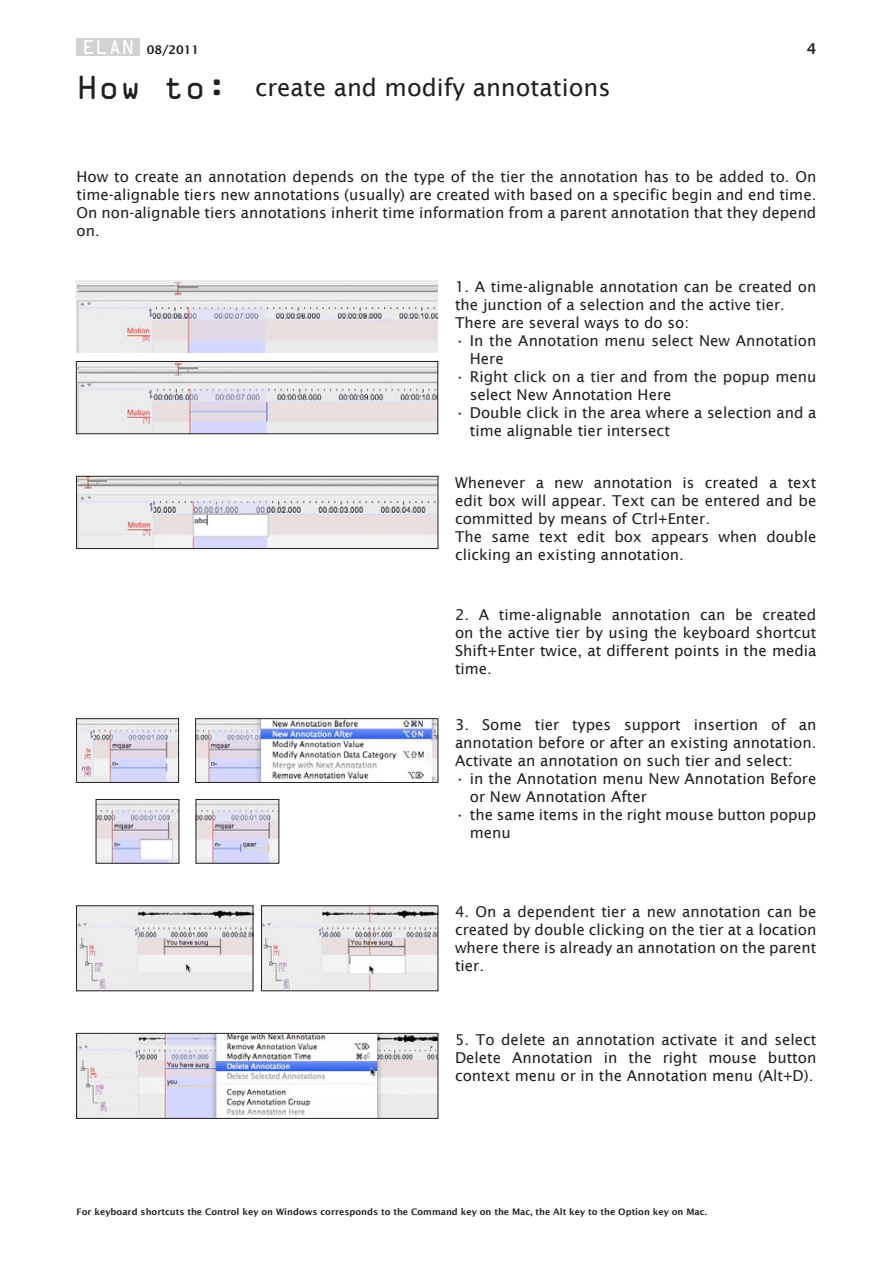
<style>
.page{position:relative;width:893px;height:1263px;background:#fff}
.page>*{position:absolute;margin:0;border:0;box-sizing:border-box;transform-origin:0 0}
.t1{font:30px "OCRA Std";color:#231f20}
.t2{font:24px "Lucida Sans";color:#231f20}
.t3{font:18px "OCRA Std";color:#fff}
.t4{font:15px/18px "Lucida Sans";color:#231f20}
.t5{font:600 15px "Lucida Sans";color:#231f20}
.t6{font:600 12px "Lucida Sans";color:#231f20}
.t7{font:600 9px "Lucida Sans";color:#231f20}
</style>
<div class="page">
<div style="left:77px;top:38px;width:63px;height:17px;background:#d1d2d4"></div>
<img style="left:78px;top:363px;width:358px;height:69px">
<div style="left:76px;top:361px;width:362px;height:73px;border:1px solid #231f20"></div>
<img style="left:77px;top:281px;width:361px;height:72px">
<img style="left:78px;top:720px;width:99px;height:61px">
<div style="left:76px;top:718px;width:103px;height:65px;border:1px solid #231f20"></div>
<img style="left:197px;top:720px;width:239px;height:61px">
<div style="left:195px;top:718px;width:243px;height:65px;border:1px solid #231f20"></div>
<img style="left:98px;top:801px;width:79px;height:60px">
<div style="left:96px;top:799px;width:83px;height:64px;border:1px solid #231f20"></div>
<img style="left:198px;top:801px;width:79px;height:60px">
<div style="left:196px;top:799px;width:83px;height:64px;border:1px solid #231f20"></div>
<img style="left:78px;top:478px;width:358px;height:69px">
<div style="left:76px;top:476px;width:362px;height:73px;border:1px solid #231f20"></div>
<img style="left:78px;top:907px;width:173px;height:82px">
<div style="left:76px;top:905px;width:177px;height:86px;border:1px solid #231f20"></div>
<img style="left:263px;top:907px;width:173px;height:82px">
<div style="left:261px;top:905px;width:177px;height:86px;border:1px solid #231f20"></div>
<img style="left:78px;top:1035px;width:358px;height:81px">
<div style="left:76px;top:1033px;width:362px;height:85px;border:1px solid #231f20"></div>
<p class="t3" style="left:83px;top:39px;width:53px">ELAN</p>
<h1 class="t1" style="left:77px;top:74px;width:153px">How to:</h1>
<p class="t6" style="left:147px;top:42px;width:54px">08/2011</p>
<p class="t5" style="left:807px;top:40px;width:11px">4</p>
<h2 class="t2" style="left:255px;top:74px;width:357px">create and modify annotations</h2>
<p class="t4" style="left:77px;top:167px;width:741px;text-align:justify">How to create an annotation depends on the type of the tier the annotation has to be added to. On time-alignable tiers new annotations (usually) are created with based on a specific begin and end time.<br>On non-alignable tiers annotations inherit time information from a parent annotation that they depend on.</p>
<p class="t4" style="left:455px;top:278px;width:363px">1. A time-alignable annotation can be created on the junction of a selection and the active tier.<br>There are several ways to do so:</p>
<p class="t4" style="left:470px;top:332px;width:348px;text-indent:-15px">• In the Annotation menu select New Annotation<br>Here</p>
<p class="t4" style="left:470px;top:368px;width:348px;text-indent:-15px">• Right click on a tier and from the popup menu select New Annotation Here</p>
<p class="t4" style="left:470px;top:404px;width:348px;text-indent:-15px">• Double click in the area where a selection and a time alignable tier intersect</p>
<p class="t4" style="left:455px;top:473px;width:363px">Whenever a new annotation is created a text edit box will appear. Text can be entered and be committed by means of Ctrl+Enter.<br>The same text edit box appears when double clicking an existing annotation.</p>
<p class="t4" style="left:455px;top:605px;width:363px;text-align:justify">2. A time-alignable annotation can be created on the active tier by using the keyboard shortcut Shift+Enter twice, at different points in the media time.</p>
<p class="t4" style="left:455px;top:716px;width:363px;text-align:justify">3. Some tier types support insertion of an annotation before or after an existing annotation.<br>Activate an annotation on such tier and select:</p>
<p class="t4" style="left:470px;top:770px;width:348px;text-indent:-15px">• in the Annotation menu New Annotation Before or New Annotation After</p>
<p class="t4" style="left:470px;top:806px;width:348px;text-indent:-15px">• the same items in the right mouse button popup menu</p>
<p class="t4" style="left:455px;top:903px;width:363px;text-align:justify">4. On a dependent tier a new annotation can be created by double clicking on the tier at a location where there is already an annotation on the parent tier.</p>
<p class="t4" style="left:455px;top:1030px;width:363px;text-align:justify">5. To delete an annotation activate it and select Delete Annotation in the right mouse button context menu or in the Annotation menu (Alt+D).</p>
<p class="t7" style="left:77px;top:1206px;width:632px">For keyboard shortcuts the Control key on Windows corresponds to the Command key on the Mac, the Alt key to the Option key on Mac.</p>
</div>
